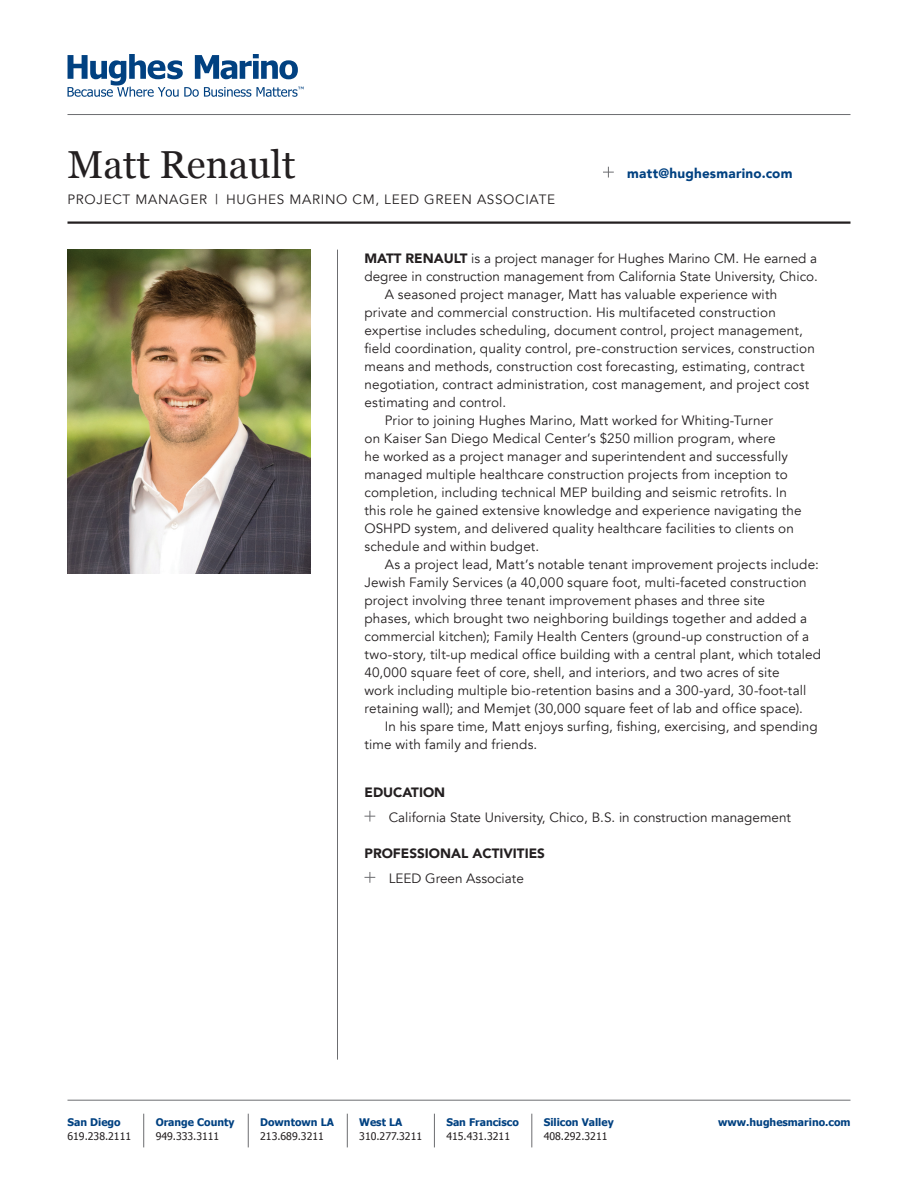
<style>
.page{position:relative;width:918px;height:1188px;background:#fff}
.page>*{position:absolute;margin:0;border:0;box-sizing:border-box;transform-origin:0 0}
.t1{font:39px "Georgia";color:#231f20}
.t2{font:13.5px "Avenir";letter-spacing:.01em;color:#231f20}
.t3{font:13.5px "Avenir";letter-spacing:.05em;color:#231f20}
.t4{font:900 13.5px "Avenir";color:#231f20}
.t5{font:900 13.5px "Avenir";letter-spacing:.015em;color:#014181}
.t6{font:700 10.5px "Tahoma";color:#014181}
.t7{font:10.5px "Tahoma";color:#231f20}
.s1{font-weight:900}
</style>
<div class="page">
<hr style="left:68px;top:114px;width:782px;height:1px;background:#6c6d70">
<hr style="left:68px;top:1100px;width:782px;height:1px;background:#6c6d70">
<hr style="left:143px;top:1114px;width:1px;height:33px;background:#6c6d70">
<hr style="left:248px;top:1114px;width:1px;height:33px;background:#6c6d70">
<hr style="left:347px;top:1114px;width:1px;height:33px;background:#6c6d70">
<hr style="left:434px;top:1114px;width:1px;height:33px;background:#6c6d70">
<hr style="left:532px;top:1114px;width:1px;height:33px;background:#6c6d70">
<svg style="left:68px;top:54px;width:236px;height:43px"></svg>
<svg style="left:603px;top:167px;width:11px;height:11px"></svg>
<svg style="left:364px;top:811px;width:11px;height:11px"></svg>
<svg style="left:364px;top:872px;width:11px;height:11px"></svg>
<hr style="left:68px;top:221px;width:782px;height:3px;background:#231f20">
<img style="left:68px;top:250px;width:242px;height:324px">
<hr style="left:337px;top:250px;width:1px;height:810px;background:#6c6d70">
<h1 class="t1" style="left:68px;top:136px;width:230px">Matt Renault</h1>
<p class="t3" style="left:68px;top:191px;width:489px">PROJECT MANAGER | HUGHES MARINO CM, LEED GREEN ASSOCIATE</p>
<p class="t5" style="left:627px;top:161px;width:167px">matt@hughesmarino.com</p>
<p class="t2" style="left:364px;top:250px;width:454px"><span class="s1">MATT RENAULT</span> is a project manager for Hughes Marino CM. He earned a</p>
<p class="t2" style="left:364px;top:268px;width:455px">degree in construction management from California State University, Chico.</p>
<p class="t2" style="left:385px;top:286px;width:394px">A seasoned project manager, Matt has valuable experience with</p>
<p class="t2" style="left:364px;top:304px;width:413px">private and commercial construction. His multifaceted construction</p>
<p class="t2" style="left:364px;top:322px;width:440px">expertise includes scheduling, document control, project management,</p>
<p class="t2" style="left:364px;top:340px;width:452px">field coordination, quality control, pre-construction services, construction</p>
<p class="t2" style="left:364px;top:358px;width:442px">means and methods, construction cost forecasting, estimating, contract</p>
<p class="t2" style="left:364px;top:376px;width:446px">negotiation, contract administration, cost management, and project cost</p>
<p class="t2" style="left:364px;top:394px;width:143px">estimating and control.</p>
<p class="t2" style="left:385px;top:412px;width:390px">Prior to joining Hughes Marino, Matt worked for Whiting-Turner</p>
<p class="t2" style="left:364px;top:430px;width:413px">on Kaiser San Diego Medical Center’s $250 million program, where</p>
<p class="t2" style="left:364px;top:448px;width:425px">he worked as a project manager and superintendent and successfully</p>
<p class="t2" style="left:364px;top:466px;width:425px">managed multiple healthcare construction projects from inception to</p>
<p class="t2" style="left:364px;top:484px;width:424px">completion, including technical MEP building and seismic retrofits. In</p>
<p class="t2" style="left:364px;top:502px;width:439px">this role he gained extensive knowledge and experience navigating the</p>
<p class="t2" style="left:364px;top:520px;width:431px">OSHPD system, and delivered quality healthcare facilities to clients on</p>
<p class="t2" style="left:364px;top:538px;width:176px">schedule and within budget.</p>
<p class="t2" style="left:385px;top:556px;width:436px">As a project lead, Matt’s notable tenant improvement projects include:</p>
<p class="t2" style="left:364px;top:574px;width:444px">Jewish Family Services (a 40,000 square foot, multi-faceted construction</p>
<p class="t2" style="left:364px;top:592px;width:402px">project involving three tenant improvement phases and three site</p>
<p class="t2" style="left:364px;top:610px;width:444px">phases, which brought two neighboring buildings together and added a</p>
<p class="t2" style="left:364px;top:628px;width:446px">commercial kitchen); Family Health Centers (ground-up construction of a</p>
<p class="t2" style="left:364px;top:646px;width:458px">two-story, tilt-up medical office building with a central plant, which totaled</p>
<p class="t2" style="left:364px;top:664px;width:417px">40,000 square feet of core, shell, and interiors, and two acres of site</p>
<p class="t2" style="left:364px;top:682px;width:443px">work including multiple bio-retention basins and a 300-yard, 30-foot-tall</p>
<p class="t2" style="left:364px;top:700px;width:440px">retaining wall); and Memjet (30,000 square feet of lab and office space).</p>
<p class="t2" style="left:385px;top:718px;width:434px">In his spare time, Matt enjoys surfing, fishing, exercising, and spending</p>
<p class="t2" style="left:364px;top:736px;width:174px">time with family and friends.</p>
<p class="t4" style="left:364px;top:780px;width:82px">EDUCATION</p>
<p class="t2" style="left:389px;top:809px;width:404px">California State University, Chico, B.S. in construction management</p>
<p class="t4" style="left:364px;top:842px;width:182px">PROFESSIONAL ACTIVITIES</p>
<p class="t2" style="left:389px;top:870px;width:137px">LEED Green Associate</p>
<p class="t6" style="left:68px;top:1115px;width:55px">San Diego</p>
<p class="t7" style="left:68px;top:1129px;width:65px">619.238.2111</p>
<p class="t6" style="left:156px;top:1115px;width:80px">Orange County</p>
<p class="t7" style="left:156px;top:1129px;width:65px">949.333.3111</p>
<p class="t6" style="left:260px;top:1115px;width:75px">Downtown LA</p>
<p class="t7" style="left:260px;top:1129px;width:65px">213.689.3211</p>
<p class="t6" style="left:359px;top:1115px;width:45px">West LA</p>
<p class="t6" style="left:718px;top:1115px;width:134px">www.hughesmarino.com</p>
<p class="t7" style="left:359px;top:1129px;width:64px">310.277.3211</p>
<p class="t6" style="left:446px;top:1115px;width:74px">San Francisco</p>
<p class="t7" style="left:446px;top:1129px;width:65px">415.431.3211</p>
<p class="t6" style="left:544px;top:1115px;width:71px">Silicon Valley</p>
<p class="t7" style="left:544px;top:1129px;width:65px">408.292.3211</p>
</div>
